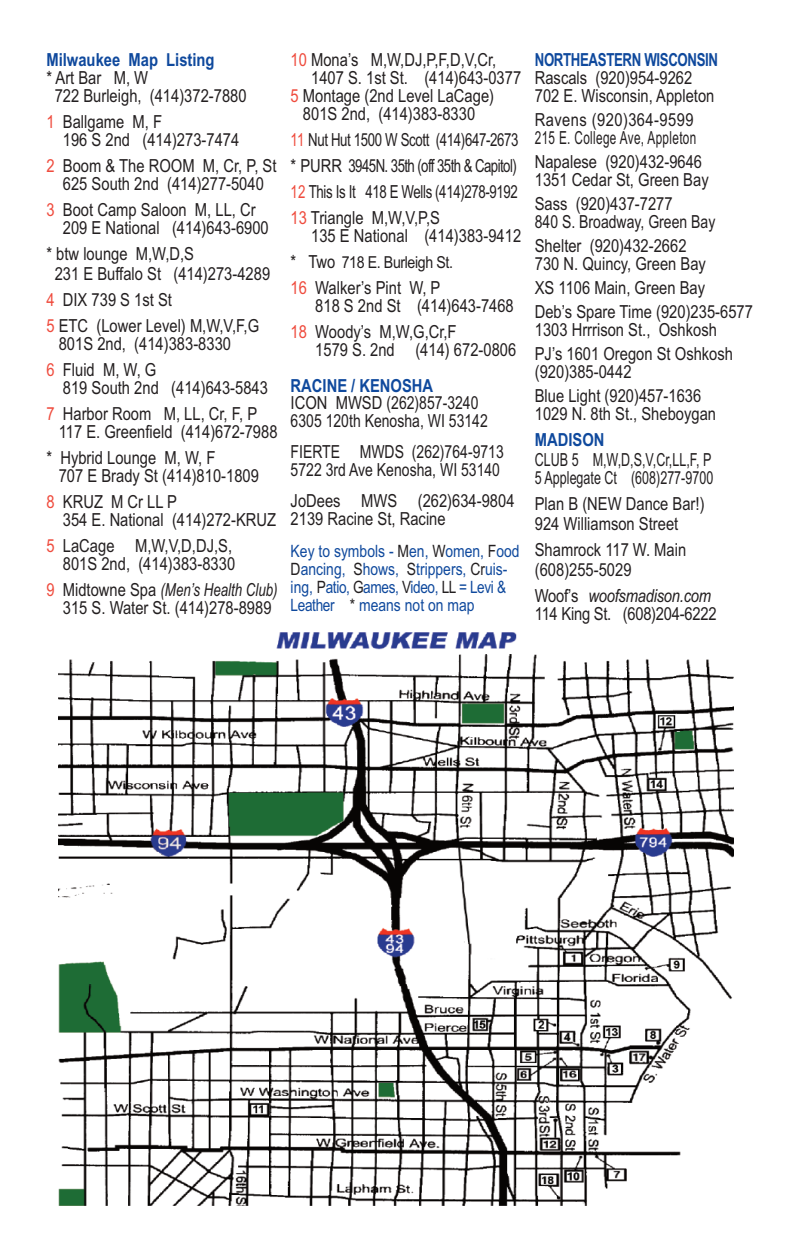
<style>
.page{position:relative;width:810px;height:1260px;background:#fff}
.page>*{position:absolute;margin:0;border:0;box-sizing:border-box;transform-origin:0 0}
.t1{font:18px/18px "Arial Narrow";color:#231f20}
.t2{font:18px/26px "Arial Narrow";color:#231f20;text-align:justify;scale:.9 1}
.t3{font:18px/18px "Arial Narrow";color:#231f20;scale:.85 1}
.t4{font:18px/17.6px "Arial Narrow";color:#231f20;scale:.95 1}
.t5{font:18px/18px "Arial Narrow";letter-spacing:.025em;color:#231f20}
.t6{font:700 18px "Arial Narrow";color:#0f499d}
.t7{font:700 18px "Arial Narrow";letter-spacing:-.025em;color:#0f499d;scale:.9 1}
.t8{font:17px/18px "Arial Narrow";color:#0f499d}
.t9{font:16.4px "Arial Narrow";letter-spacing:-.025em;color:#231f20;scale:1.05 1}
.s1{color:#ef4b3d}
.s2{font-style:italic}
.s3{font-size:18px}
.s4{color:#231f20}
</style>
<div class="page">
<img style="left:59px;top:632px;width:674px;height:573px">
<p class="t6" style="left:46px;top:50px;width:170px">Milwaukee Map Listing</p>
<p class="t1" style="left:55px;top:69px;width:194px;text-indent:-8px">* Art Bar M, W<br>722 Burleigh, (414)372-7880</p>
<p class="t1" style="left:63px;top:113px;width:178px;text-indent:-16px"><span class="s1">1</span> Ballgame M, F<br>196 S 2nd (414)273-7474</p>
<p class="t1" style="left:46px;top:157px;width:232px;text-align:center"><span class="s1">2</span> Boom &amp; The ROOM M, Cr, P, St<br>625 South 2nd (414)277-5040</p>
<p class="t1" style="left:63px;top:201px;width:207px;text-indent:-16px"><span class="s1">3</span> Boot Camp Saloon M, LL, Cr<br>209 E National (414)643-6900</p>
<p class="t1" style="left:55px;top:244px;width:217px;line-height:20px;text-indent:-8px">* btw lounge M,W,D,S<br>231 E Buffalo St (414)273-4289</p>
<p class="t1" style="left:46px;top:287px;width:214px;line-height:26px"><span class="s1">4</span> DIX 739 S 1st St<br><span class="s1">5</span> ETC (Lower Level) M,W,V,F,G</p>
<p class="t1" style="left:46px;top:331px;width:186px;line-height:26px;text-indent:12px">801S 2nd, (414)383-8330<br><span class="s1">6</span> Fluid M, W, G</p>
<p class="t1" style="left:46px;top:375px;width:223px;line-height:26px;text-indent:16px">819 South 2nd (414)643-5843<br><span class="s1">7</span> Harbor Room M, LL, Cr, F, P</p>
<p class="t1" style="left:46px;top:419px;width:233px;line-height:26px;text-indent:12px">117 E. Greenfield (414)672-7988 * Hybrid Lounge M, W, F</p>
<p class="t1" style="left:46px;top:463px;width:214px;line-height:26px;text-indent:12px">707 E Brady St (414)810-1809<br><span class="s1">8</span> KRUZ M Cr LLP</p>
<p class="t1" style="left:46px;top:507px;width:231px;line-height:26px;text-indent:16px">354 E. National (414)272-KRUZ<br><span class="s1">5</span> LaCage M,W,V,D,DJ,S,</p>
<p class="t1" style="left:46px;top:551px;width:233px;line-height:26px;text-indent:16px">801S 2nd, (414)383-8330<br><span class="s1">9</span> Midtowne Spa <span class="s2">(Men’s Health Club)</span></p>
<p class="t1" style="left:63px;top:599px;width:210px">315 S. Water St. (414)278-8989</p>
<p class="t1" style="left:291px;top:51px;width:207px"><span class="s1">10</span> Mona’s M,W,DJ,P,F,D,V,Cr,</p>
<p class="t1" style="left:311px;top:69px;width:212px">1407 S. 1st St. (414)643-0377</p>
<p class="t1" style="left:291px;top:87px;width:205px"><span class="s1">5</span> Montage (2nd Level LaCage)</p>
<p class="t1" style="left:303px;top:105px;width:174px">801S 2nd, (414)383-8330</p>
<p class="t2" style="left:291px;top:127px;width:255px"><span class="s1">11</span> Nut Hut 1500 W Scott (414)647-2673 * PURR 3945N. 35th (off 35th &amp; Capitol)<br><span class="s1">12</span> This Is It 418 E Wells (414)278-9192<br><span class="s1">13</span> Triangle M,W,V,P,S</p>
<p class="t1" style="left:311px;top:227px;width:212px">135 E National (414)383-9412</p>
<p class="t9" style="left:291px;top:253px;width:156px"><span class="s3">* Two</span> 718 E. Burleigh St.</p>
<p class="t1" style="left:315px;top:279px;width:200px;text-indent:-25px"><span class="s1">16</span> Walker’s Pint W, P<br>818 S 2nd St (414)643-7468</p>
<p class="t1" style="left:315px;top:323px;width:203px;text-indent:-25px"><span class="s1">18</span> Woody’s M,W,G,Cr,F<br>1579 S. 2nd (414) 672-0806</p>
<p class="t6" style="left:291px;top:375px;width:144px">RACINE / KENOSHA</p>
<p class="t1" style="left:291px;top:394px;width:199px;line-height:17.4px">ICON MWSD (262)857-3240<br>6305 120th Kenosha, WI 53142</p>
<p class="t4" style="left:291px;top:443px;width:226px">FIERTE MWDS (262)764-9713<br>5722 3rd Ave Kenosha, WI 53140</p>
<p class="t1" style="left:291px;top:492px;width:225px;line-height:17.4px">JoDees MWS (262)634-9804<br>2139 Racine St, Racine</p>
<p class="t8" style="left:291px;top:542px;width:231px">Key to symbols - <span class="s4">M</span>en, <span class="s4">W</span>omen, <span class="s4">F</span>ood<br><span class="s4">D</span>ancing, <span class="s4">S</span>hows, <span class="s4">S</span>trippers, <span class="s4">Cr</span>uis&shy;ing, <span class="s4">P</span>atio, <span class="s4">G</span>ames, <span class="s4">V</span>ideo, <span class="s4">LL</span> = Levi &amp;<br>Leather <span class="s4">*</span> means not on map</p>
<p class="t7" style="left:535px;top:50px;width:205px">NORTHEASTERN WISCONSIN</p>
<p class="t1" style="left:535px;top:69px;width:181px">Rascals (920)954-9262<br>702 E. Wisconsin, Appleton</p>
<p class="t5" style="left:535px;top:111px;width:163px">Ravens (920)364-9599<br>215 E. College Ave, Appleton</p>
<p class="t1" style="left:535px;top:153px;width:175px">Napalese (920)432-9646<br>1351 Cedar St, Green Bay</p>
<p class="t1" style="left:535px;top:195px;width:182px">Sass (920)437-7277<br>840 S. Broadway, Green Bay</p>
<p class="t1" style="left:535px;top:237px;width:173px">Shelter (920)432-2662<br>730 N. Quincy, Green Bay</p>
<p class="t1" style="left:535px;top:276px;width:220px;line-height:24px">XS 1106 Main, Green Bay<br>Deb’s Spare Time (920)235-6577</p>
<p class="t1" style="left:535px;top:318px;width:200px;line-height:24px">1303 Hrrrison St., Oshkosh<br>PJ’s 1601 Oregon St Oshkosh</p>
<p class="t1" style="left:535px;top:360px;width:168px;line-height:24px">(920)385-0442<br>Blue Light (920)457-1636</p>
<p class="t1" style="left:535px;top:405px;width:183px">1029 N. 8th St., Sheboygan</p>
<p class="t6" style="left:535px;top:430px;width:71px">MADISON</p>
<p class="t3" style="left:535px;top:451px;width:212px">CLUB 5 M,W,D,S,V,Cr,LL,F, P<br>5 Applegate Ct (608)277-9700</p>
<p class="t1" style="left:535px;top:494px;width:171px;line-height:20px">Plan B (NEW Dance Bar!)<br>924 Williamson Street</p>
<p class="t1" style="left:535px;top:540px;width:153px;line-height:20px">Shamrock 117 W. Main (608)255-5029</p>
<p class="t1" style="left:535px;top:587px;width:183px">Woof’s <span class="s2">woofsmadison.com<br></span>114 King St. (608)204-6222</p>
</div>
